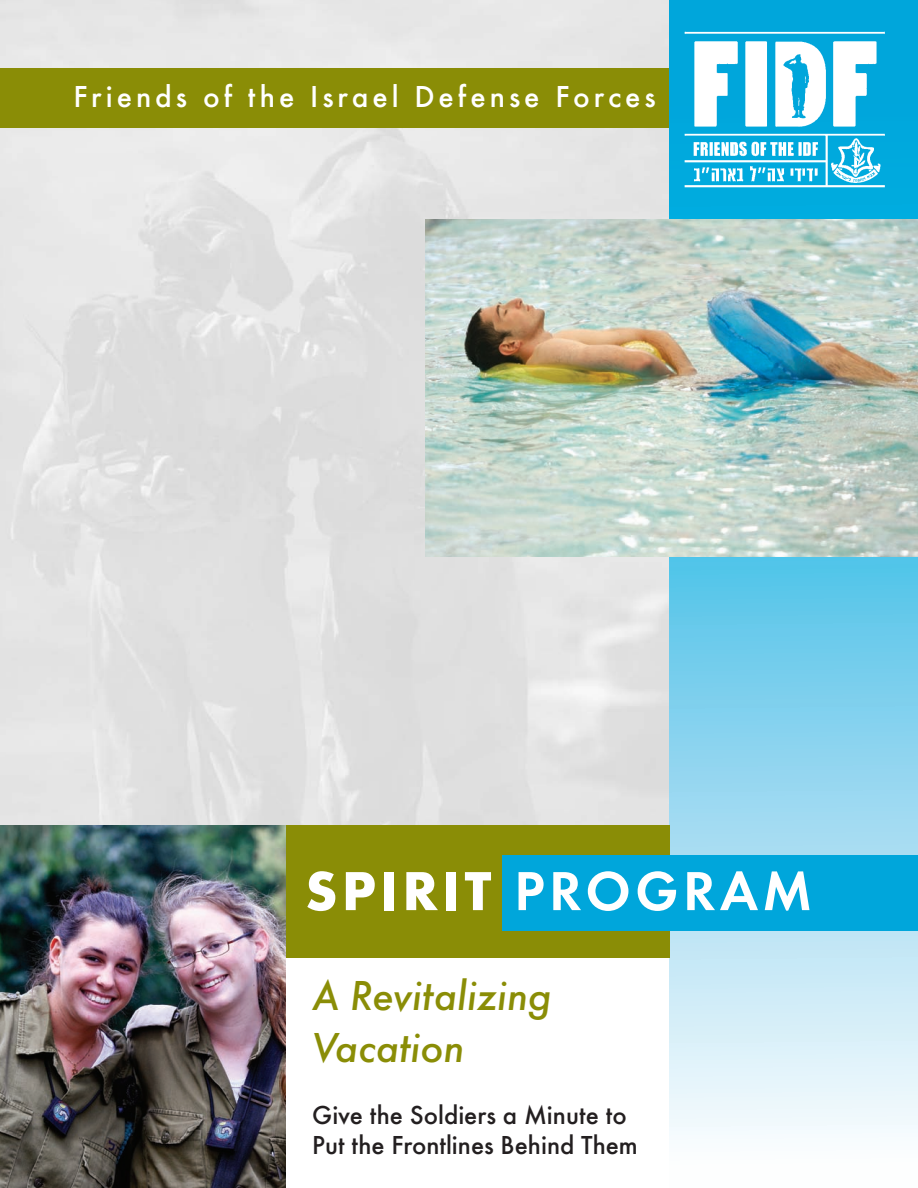
<style>
.page{position:relative;width:918px;height:1188px;background:#fff}
.page>*{position:absolute;margin:0;border:0;box-sizing:border-box;transform-origin:0 0}
.t1{font:600 57px "Futura T";letter-spacing:.075em;color:#fff}
.t2{font:italic 500 43.5px "Futura T";color:#8a8d06}
.t3{font:500 31.5px "Futura T";letter-spacing:.125em;color:#fff}
.t4{font:500 27px "Futura T";color:#231f20}
.s1{font-weight:700}
</style>
<div class="page">
<img style="left:0;top:0;width:670px;height:825px">
<div style="left:0;top:68px;width:670px;height:60px;background:#8a8d06"></div>
<svg style="left:670px;top:0;width:248px;height:1136px;background:#8cd5ef"></svg>
<div style="left:0;top:825px;width:670px;height:132px;background:#8a8d06"></div>
<div style="left:503px;top:855px;width:415px;height:76px;background:#00a6db"></div>
<img style="left:681px;top:30px;width:209px;height:162px">
<img style="left:0;top:825px;width:285px;height:363px">
<img style="left:425px;top:220px;width:493px;height:336px">
<p class="t3" style="left:73px;top:78px;width:584px">Friends of the Israel Defense Forces</p>
<p class="t1" style="left:305px;top:857px;width:508px"><span class="s1">SPIRIT</span> PROGRAM</p>
<p class="t2" style="left:312px;top:970px;width:241px">A Revitalizing</p>
<p class="t2" style="left:312px;top:1022px;width:154px">Vacation</p>
<p class="t4" style="left:312px;top:1099px;width:316px">Give the Soldiers a Minute to</p>
<p class="t4" style="left:312px;top:1129px;width:327px">Put the Frontlines Behind Them</p>
</div>
